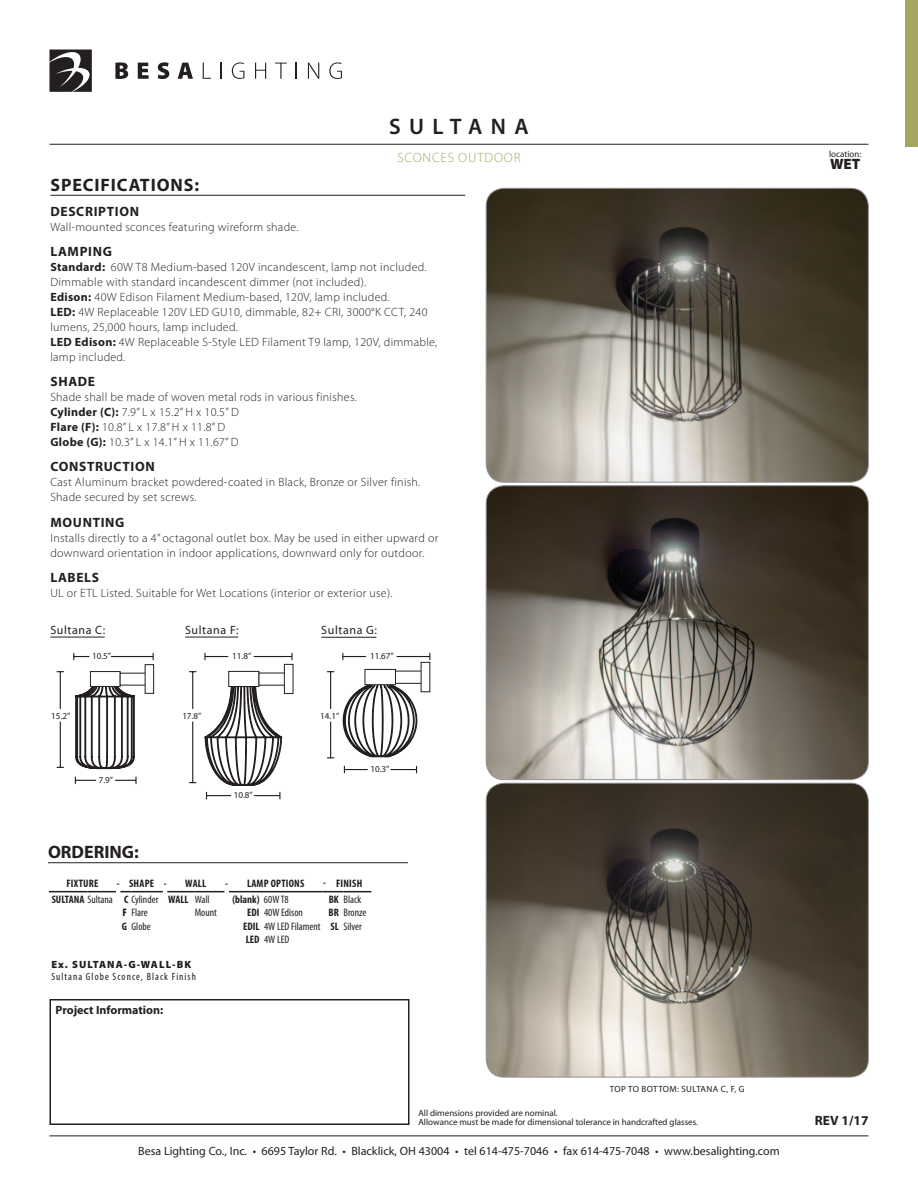
<style>
.page{position:relative;width:918px;height:1188px;background:#fff}
.page>*{position:absolute;margin:0;border:0;box-sizing:border-box;transform-origin:0 0}
.t1{font:600 22.5px "Myriad Pro";letter-spacing:.37em;color:#231f20}
.t2{font:700 18px "Myriad Pro";letter-spacing:.05em;color:#231f20}
.t3{font:700 18px "Myriad Pro";color:#231f20}
.t4{font:900 15px "Myriad Pro";color:#231f20}
.t5{font:700 13.5px "Myriad Pro";letter-spacing:.05em;color:#231f20}
.t6{font:300 13.5px "Myriad Pro";letter-spacing:.06em;color:#a5a55f}
.t7{font:300 12px/15px "Myriad Pro";letter-spacing:.025em;color:#231f20}
.t8{font:12px "Myriad Pro";color:#231f20}
.t9{font:700 12px "Myriad Pro";color:#231f20}
.t10{font:condensed 10.8px/13.5px "Myriad Pro";color:#231f20}
.t11{font:700 condensed 10.8px "Myriad Pro";letter-spacing:.02em;color:#231f20}
.t12{font:condensed 10.5px "Myriad Pro";letter-spacing:.1em;color:#231f20}
.t13{font:900 10.5px "Myriad Pro";letter-spacing:.1em;color:#231f20}
.t14{font:9.15px "Myriad Pro";color:#231f20}
.t15{font:9px/9px "Myriad Pro";color:#231f20}
.t16{font:9px "Myriad Pro";letter-spacing:.045em;color:#231f20}
.s1{font-weight:700}
.s2{font-weight:400}
.s3{font-weight:900}
</style>
<div class="page">
<hr style="left:50px;top:1136px;width:818px;height:1px;background:#231f20">
<svg style="left:115px;top:62px;width:13px;height:17px"></svg>
<svg style="left:138px;top:63px;width:11px;height:16px"></svg>
<svg style="left:158px;top:62px;width:11px;height:17px"></svg>
<svg style="left:178px;top:63px;width:15px;height:16px"></svg>
<svg style="left:203px;top:63px;width:8px;height:16px"></svg>
<svg style="left:221px;top:63px;width:1px;height:16px"></svg>
<svg style="left:232px;top:62px;width:12px;height:17px"></svg>
<svg style="left:255px;top:63px;width:11px;height:16px"></svg>
<svg style="left:275px;top:63px;width:12px;height:16px"></svg>
<svg style="left:296px;top:63px;width:1px;height:16px"></svg>
<svg style="left:308px;top:63px;width:11px;height:16px"></svg>
<svg style="left:329px;top:62px;width:13px;height:17px"></svg>
<svg style="left:50px;top:50px;width:42px;height:42px"></svg>
<hr style="left:50px;top:144px;width:818px;height:1px;background:#231f20">
<div style="left:905px;top:1px;width:13px;height:146px;background:#a5a55f"></div>
<div style="left:50px;top:999px;width:360px;height:126px;border:2px solid #231f20"></div>
<hr style="left:50px;top:195px;width:415px;height:1px;background:#231f20">
<img style="left:486px;top:188px;width:382px;height:294px">
<div style="left:486px;top:188px;width:383px;height:294px;border:1px solid #919295;border-radius:18px"></div>
<img style="left:486px;top:486px;width:382px;height:294px">
<div style="left:486px;top:486px;width:383px;height:294px;border:1px solid #919295;border-radius:18px"></div>
<img style="left:486px;top:783px;width:382px;height:294px">
<div style="left:486px;top:783px;width:383px;height:294px;border:1px solid #919295;border-radius:18px"></div>
<hr style="left:48px;top:862px;width:360px;height:1px;background:#231f20">
<hr style="left:49px;top:891px;width:38px;height:1px;background:#231f20">
<svg style="left:87px;top:891px;width:44px;height:1px"></svg>
<hr style="left:131px;top:891px;width:32px;height:1px;background:#231f20">
<hr style="left:229px;top:891px;width:35px;height:1px;background:#231f20">
<hr style="left:264px;top:891px;width:58px;height:1px;background:#231f20">
<svg style="left:322px;top:891px;width:49px;height:1px"></svg>
<svg style="left:167px;top:891px;width:57px;height:1px"></svg>
<svg style="left:75px;top:676px;width:60px;height:94px"></svg>
<div style="left:90px;top:672px;width:30px;height:14px;background:#fff"></div>
<div style="left:90px;top:671px;width:30px;height:16px;border:1px solid #231f20"></div>
<div style="left:120px;top:673px;width:26px;height:12px;background:#fff"></div>
<div style="left:145px;top:664px;width:9px;height:30px;border:1px solid #231f20"></div>
<hr style="left:60px;top:722px;width:1px;height:45px;background:#231f20">
<hr style="left:60px;top:672px;width:1px;height:37px;background:#231f20">
<svg style="left:116px;top:777px;width:21px;height:7px"></svg>
<svg style="left:75px;top:777px;width:21px;height:7px"></svg>
<hr style="left:111px;top:656px;width:41px;height:1px;background:#231f20">
<svg style="left:73px;top:653px;width:16px;height:7px"></svg>
<div style="left:284px;top:664px;width:9px;height:30px;border:1px solid #231f20"></div>
<hr style="left:192px;top:722px;width:1px;height:60px;background:#231f20">
<hr style="left:192px;top:672px;width:1px;height:37px;background:#231f20">
<svg style="left:254px;top:792px;width:26px;height:7px"></svg>
<svg style="left:206px;top:792px;width:25px;height:7px"></svg>
<hr style="left:254px;top:656px;width:37px;height:1px;background:#231f20">
<svg style="left:291px;top:653px;width:2px;height:7px"></svg>
<svg style="left:204px;top:653px;width:78px;height:133px"></svg>
<svg style="left:343px;top:675px;width:74px;height:82px"></svg>
<div style="left:365px;top:669px;width:30px;height:16px;background:#fff"></div>
<div style="left:365px;top:669px;width:31px;height:16px;border:1px solid #231f20"></div>
<div style="left:395px;top:671px;width:27px;height:12px;background:#fff"></div>
<div style="left:395px;top:671px;width:27px;height:13px;border:1px solid #231f20"></div>
<hr style="left:330px;top:722px;width:1px;height:35px;background:#231f20">
<hr style="left:330px;top:672px;width:1px;height:37px;background:#231f20">
<svg style="left:391px;top:766px;width:26px;height:7px"></svg>
<svg style="left:344px;top:766px;width:23px;height:7px"></svg>
<hr style="left:397px;top:656px;width:32px;height:1px;background:#231f20">
<svg style="left:342px;top:653px;width:24px;height:7px"></svg>
<hr style="left:321px;top:637px;width:55px;height:1px;background:#231f20">
<hr style="left:185px;top:637px;width:53px;height:1px;background:#231f20">
<hr style="left:50px;top:637px;width:55px;height:1px;background:#231f20">
<h1 class="t1" style="left:389px;top:113px;width:141px">SULTANA</h1>
<p class="t6" style="left:397px;top:149px;width:125px">sconces outdoor</p>
<p class="t15" style="left:829px;top:149px;width:34px">location:</p>
<p class="t4" style="left:830px;top:154px;width:32px">WET</p>
<h2 class="t2" style="left:50px;top:173px;width:150px">SPECIFICATIONS:</h2>
<p class="t5" style="left:50px;top:202px;width:90px">DESCRIPTION</p>
<p class="t7" style="left:50px;top:219px;width:250px">Wall-mounted sconces featuring wireform shade.</p>
<p class="t5" style="left:50px;top:243px;width:63px">LAMPING</p>
<p class="t7" style="left:50px;top:259px;width:388px"><span class="s1">Standard:</span> 60W T8 Medium-based 120V incandescent, lamp not included.<br>Dimmable with standard incandescent dimmer (not included).<br><span class="s1">Edison:</span> 40W Edison Filament Medium-based, 120V, lamp included.<br><span class="s1">LED:</span> 4W Replaceable 120V LED GU10, dimmable, 82+ CRI, 3000°K CCT, 240 lumens, 25,000 hours, lamp included.<br><span class="s1">LED Edison:</span> 4W Replaceable S-Style LED Filament T9 lamp, 120V, dimmable, lamp included.</p>
<p class="t5" style="left:50px;top:373px;width:46px">SHADE</p>
<p class="t7" style="left:50px;top:390px;width:308px">Shade shall be made of woven metal rods in various finishes.<br><span class="s1">Cylinder (C):</span> 7.9” L x 15.2” H x 10.5” D<br><span class="s1">Flare (F):</span> 10.8” L x 17.8” H x 11.8” D<br><span class="s1">Globe (G):</span> 10.3” L x 14.1” H x 11.67” D</p>
<p class="t5" style="left:50px;top:458px;width:106px">CONSTRUCTION</p>
<p class="t7" style="left:50px;top:475px;width:372px">Cast Aluminum bracket powdered-coated in Black, Bronze or Silver finish.<br>Shade secured by set screws.</p>
<p class="t5" style="left:50px;top:513px;width:76px">MOUNTING</p>
<p class="t7" style="left:50px;top:530px;width:389px">Installs directly to a 4” octagonal outlet box. May be used in either upward or downward orientation in indoor applications, downward only for outdoor.</p>
<p class="t5" style="left:50px;top:568px;width:50px">LABELS</p>
<p class="t7" style="left:50px;top:585px;width:344px">UL or ETL Listed. Suitable for Wet Locations (interior or exterior use).</p>
<p class="t8" style="left:50px;top:623px;width:56px">Sultana C:</p>
<p class="t8" style="left:185px;top:623px;width:55px">Sultana F:</p>
<p class="t8" style="left:321px;top:623px;width:57px">Sultana G:</p>
<p class="t14" style="left:51px;top:710px;width:21px">15.2”</p>
<p class="t14" style="left:92px;top:650px;width:21px">10.5”</p>
<p class="t14" style="left:99px;top:774px;width:16px">7.9”</p>
<h2 class="t3" style="left:48px;top:840px;width:92px">ORDERING:</h2>
<p class="t14" style="left:182px;top:710px;width:21px">17.8”</p>
<p class="t14" style="left:232px;top:650px;width:21px">11.8”</p>
<p class="t14" style="left:234px;top:789px;width:21px">10.8”</p>
<p class="t14" style="left:320px;top:710px;width:21px">14.1”</p>
<p class="t14" style="left:370px;top:650px;width:25px">11.67”</p>
<p class="t14" style="left:370px;top:763px;width:21px">10.3”</p>
<p class="t11" style="left:66px;top:877px;width:33px">FIXTURE</p>
<p class="t11" style="left:117px;top:877px;width:51px">- SHAPE -</p>
<p class="t11" style="left:185px;top:877px;width:23px">WALL</p>
<p class="t11" style="left:225px;top:877px;width:80px">- LAMP OPTIONS</p>
<p class="t11" style="left:323px;top:877px;width:40px">-FINISH</p>
<p class="t10" style="left:52px;top:892px;width:159px"><span class="s1">SULTANA</span> Sultana <span class="s1">C</span> Cylinder <span class="s1">WALL</span> Wall</p>
<p class="t11" style="left:232px;top:893px;width:58px">(BLANK) <span class="s2">60W T8</span></p>
<p class="t10" style="left:329px;top:892px;width:34px"><span class="s1">BK</span> Black</p>
<p class="t10" style="left:123px;top:906px;width:27px"><span class="s3">F</span> Flare</p>
<p class="t10" style="left:195px;top:906px;width:24px">Mount</p>
<p class="t10" style="left:247px;top:906px;width:57px"><span class="s1">EDI</span> 40W Edison</p>
<p class="t10" style="left:329px;top:906px;width:39px"><span class="s1">BR</span> Bronze</p>
<p class="t10" style="left:122px;top:919px;width:30px"><span class="s1">G</span> Globe</p>
<p class="t10" style="left:243px;top:919px;width:120px"><span class="s1">EDIL</span> 4W LED Filament <span class="s1">SL</span> Silver<br><span class="s1">LED</span> 4W LED</p>
<p class="t13" style="left:51px;top:958px;width:141px">Ex. SULTANA-G-WALL-BK</p>
<p class="t12" style="left:51px;top:971px;width:146px">Sultana Globe Sconce, Black Finish</p>
<p class="t9" style="left:56px;top:1002px;width:109px">Project Information:</p>
<p class="t16" style="left:610px;top:1083px;width:136px">Top to bottom: sultana C, F, G</p>
<p class="t15" style="left:418px;top:1108px;width:281px">All dimensions provided are nominal.<br>Allowance must be made for dimensional tolerance in handcrafted glasses.</p>
<p class="t8" style="left:138px;top:1144px;width:643px">Besa Lighting Co., Inc. • 6695 Taylor Rd. • Blacklick, OH 43004 • tel 614-475-7046 • fax 614-475-7048 • www.besalighting.com</p>
<p class="t5" style="left:815px;top:1112px;width:55px">REV 1/17</p>
</div>
